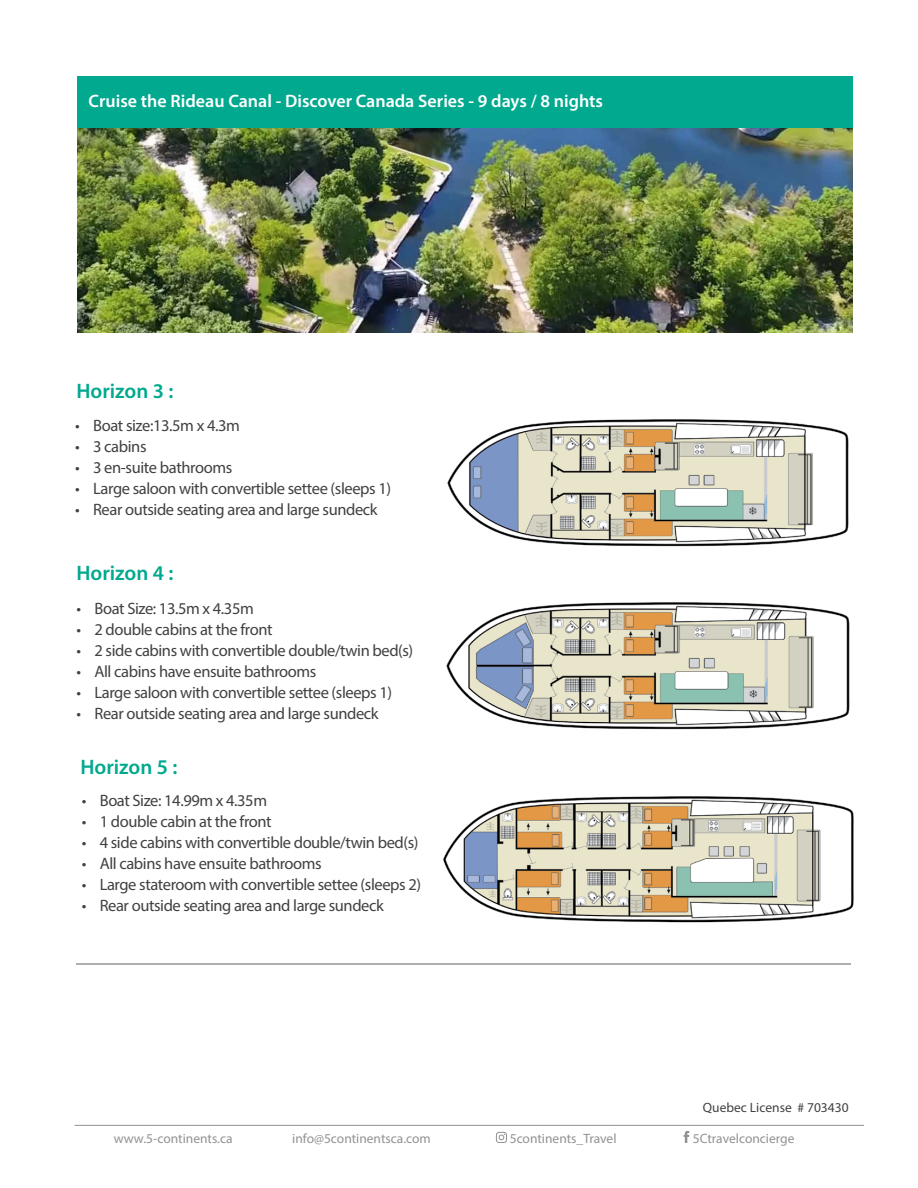
<style>
.page{position:relative;width:918px;height:1188px;background:#fff}
.page>*{position:absolute;margin:0;border:0;box-sizing:border-box;transform-origin:0 0}
.t1{font:600 21px "Myriad Pro";color:#01a98e}
.t2{font:600 18px "Myriad Pro";color:#fff}
.t3{font:16.5px "Myriad Pro";letter-spacing:-.025em;color:#414042}
.t4{font:13.5px "Myriad Pro";color:#929293}
.t5{font:13.5px "Myriad Pro";color:#414042}
</style>
<div class="page">
<div style="left:77px;top:76px;width:776px;height:52px;background:#01a98e"></div>
<svg style="left:496px;top:1132px;width:11px;height:11px"></svg>
<svg style="left:684px;top:1131px;width:5px;height:12px"></svg>
<hr style="left:75px;top:1125px;width:789px;height:1px;background:#929293">
<img style="left:77px;top:128px;width:776px;height:205px">
<hr style="left:76px;top:963px;width:775px;height:2px;background:#939598">
<img style="left:446px;top:602px;width:404px;height:128px">
<img style="left:443px;top:796px;width:411px;height:127px">
<img style="left:447px;top:419px;width:402px;height:128px">
<p class="t2" style="left:89px;top:90px;width:516px">Cruise the Rideau Canal - Discover Canada Series - 9 days / 8 nights</p>
<p class="t1" style="left:76px;top:377px;width:98px">Horizon 3 :</p>
<p class="t3" style="left:75px;top:415px;width:166px">• Boat size:13.5m x 4.3m</p>
<p class="t3" style="left:75px;top:436px;width:73px">• 3 cabins</p>
<p class="t3" style="left:75px;top:457px;width:159px">• 3 en-suite bathrooms</p>
<p class="t3" style="left:75px;top:478px;width:317px">• Large saloon with convertible settee (sleeps 1)</p>
<p class="t3" style="left:75px;top:499px;width:304px">• Rear outside seating area and large sundeck</p>
<p class="t1" style="left:76px;top:559px;width:98px">Horizon 4 :</p>
<p class="t3" style="left:76px;top:598px;width:179px">• Boat Size: 13.5m x 4.35m</p>
<p class="t3" style="left:76px;top:619px;width:198px">• 2 double cabins at the front</p>
<p class="t3" style="left:76px;top:640px;width:338px">• 2 side cabins with convertible double/twin bed(s)</p>
<p class="t3" style="left:76px;top:661px;width:242px">• All cabins have ensuite bathrooms</p>
<p class="t3" style="left:76px;top:682px;width:317px">• Large saloon with convertible settee (sleeps 1)</p>
<p class="t3" style="left:76px;top:703px;width:304px">• Rear outside seating area and large sundeck</p>
<p class="t1" style="left:80px;top:754px;width:98px">Horizon 5 :</p>
<p class="t3" style="left:82px;top:790px;width:187px">• Boat Size: 14.99m x 4.35m</p>
<p class="t3" style="left:82px;top:811px;width:191px">• 1 double cabin at the front</p>
<p class="t3" style="left:82px;top:832px;width:338px">• 4 side cabins with convertible double/twin bed(s)</p>
<p class="t3" style="left:82px;top:853px;width:242px">• All cabins have ensuite bathrooms</p>
<p class="t3" style="left:82px;top:874px;width:341px">• Large stateroom with convertible settee (sleeps 2)</p>
<p class="t3" style="left:82px;top:895px;width:304px">• Rear outside seating area and large sundeck</p>
<p class="t5" style="left:703px;top:1099px;width:147px">Quebec License # 703430</p>
<p class="t4" style="left:114px;top:1130px;width:120px">www.5-continents.ca</p>
<p class="t4" style="left:292px;top:1130px;width:140px">info@5continentsca.com</p>
<p class="t4" style="left:510px;top:1130px;width:108px">5continents_Travel</p>
<p class="t4" style="left:693px;top:1130px;width:103px">5Ctravelconcierge</p>
</div>
